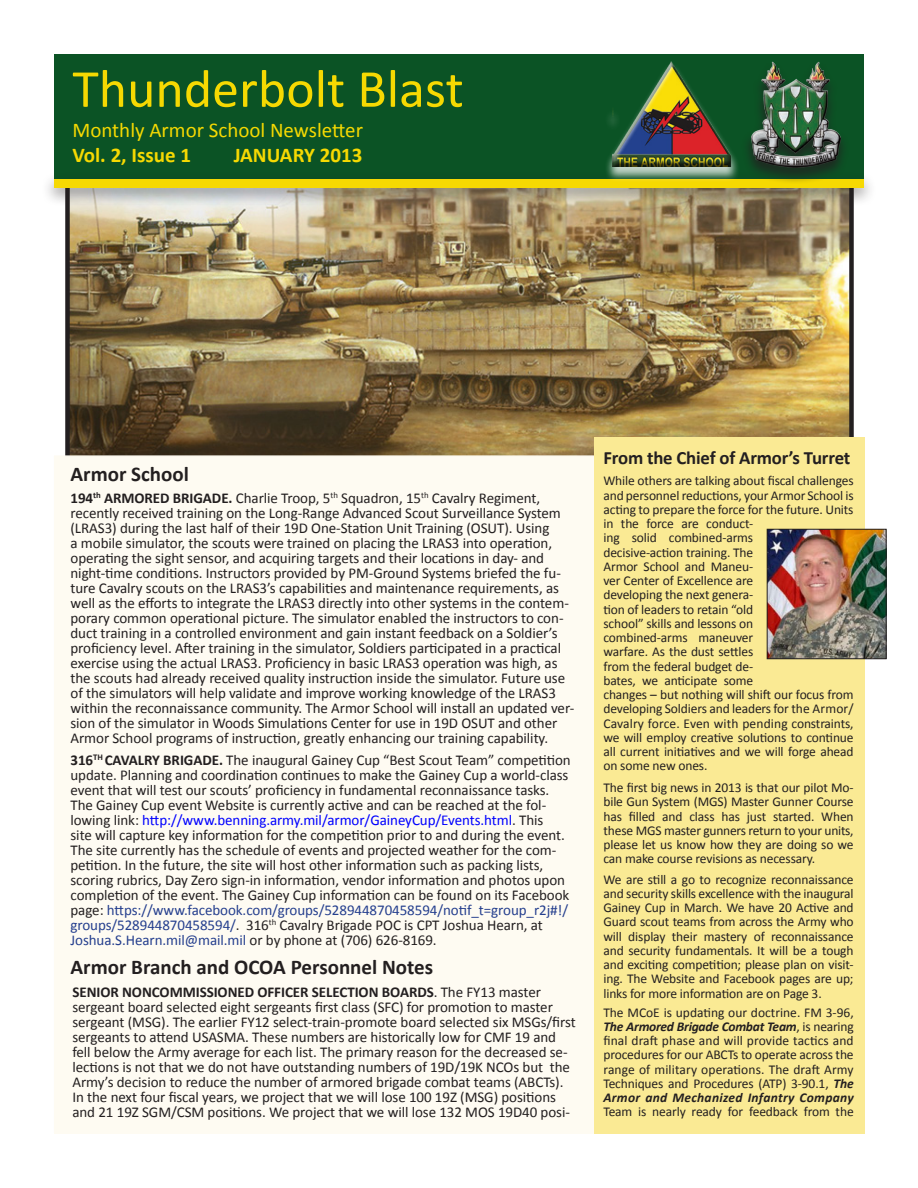
<style>
.page{position:relative;width:918px;height:1188px;background:#fff}
.page>*{position:absolute;margin:0;border:0;box-sizing:border-box;transform-origin:0 0}
.t1{font:54px "Calibri";color:#f6d902}
.t2{font:700 21px "Calibri";color:#231f20}
.t3{font:21px "Calibri";color:#f6d902}
.t4{font:700 21px "Calibri";color:#f6d902}
.t5{font:700 18.75px "Calibri";letter-spacing:-.01em;color:#231f20}
.Plain_Text{font:15px/15px "Calibri";letter-spacing:-.005em;color:#231f20}
.t6{font:13.5px/14.2px "Calibri";letter-spacing:-.01em;color:#231f20;text-align:justify}
.s1{font-weight:700}
.s2{color:#00f}
.s3{color:#253f8e}
.s4{font-weight:700;font-style:italic}
</style>
<div class="page">
<img style="left:70px;top:207px;width:779px;height:248px">
<div style="left:54px;top:54px;width:810px;height:125px;background:#0b5325"></div>
<div style="left:41px;top:172px;width:836px;height:35px;background:#231f20;opacity:.58"></div>
<div style="left:54px;top:179px;width:810px;height:9px;background:#f6d902"></div>
<div style="left:54px;top:455px;width:811px;height:679px;background:#fefbf2;border:2px solid #fefbf2"></div>
<div style="left:594px;top:437px;width:270px;height:697px;background:#faea94"></div>
<img style="left:769px;top:531px;width:116px;height:126px">
<div style="left:767px;top:529px;width:120px;height:130px;border:1px solid #231f20"></div>
<div style="left:741px;top:61px;width:109px;height:123px;background:#231f20;opacity:.75"></div>
<div style="left:746px;top:58px;width:99px;height:104px;background:#0b5325"></div>
<div style="left:750px;top:60px;width:95px;height:110px;background:#231f20;opacity:.75"></div>
<div style="left:605px;top:63px;width:135px;height:119px;background:#fff;opacity:.75"></div>
<div style="left:613px;top:57px;width:119px;height:109px;background:#0b5325"></div>
<div style="left:613px;top:64px;width:120px;height:104px;background:#231f20;opacity:.75"></div>
<p class="t1" style="left:72px;top:55px;width:393px">Thunderbolt Blast</p>
<p class="t3" style="left:72px;top:117px;width:292px">Monthly Armor School Newsletter</p>
<p class="t4" style="left:72px;top:142px;width:120px">Vol. 2, Issue 1</p>
<p class="t4" style="left:234px;top:142px;width:130px">JANUARY 2013</p>
<p class="t2" style="left:71px;top:460px;width:120px">Armor School</p>
<p class="Plain_Text" style="left:71px;top:491px;width:505px"><span class="s1">194</span><sup>th</sup> <span class="s1">ARMORED BRIGADE.</span> Charlie Troop, 5<sup>th</sup> Squadron, 15<sup>th</sup> Cavalry Regiment, recently received training on the Long-Range Advanced Scout Surveillance System (LRAS3) during the last half of their 19D One-Station Unit Training (OSUT). Using<br>a mobile simulator, the scouts were trained on placing the LRAS3 into operation, operating the sight sensor, and acquiring targets and their locations in day- and night-time conditions. Instructors provided by PM-Ground Systems briefed the fu&shy;ture Cavalry scouts on the LRAS3’s capabilities and maintenance requirements, as well as the efforts to integrate the LRAS3 directly into other systems in the contem&shy;porary common operational picture. The simulator enabled the instructors to con&shy;duct training in a controlled environment and gain instant feedback on a Soldier’s proficiency level. After training in the simulator, Soldiers participated in a practical exercise using the actual LRAS3. Proficiency in basic LRAS3 operation was high, as the scouts had already received quality instruction inside the simulator. Future use of the simulators will help validate and improve working knowledge of the LRAS3 within the reconnaissance community. The Armor School will install an updated ver&shy;sion of the simulator in Woods Simulations Center for use in 19D OSUT and other Armor School programs of instruction, greatly enhancing our training capability.</p>
<p class="Plain_Text" style="left:71px;top:753px;width:502px"><span class="s1">316</span><sup>TH</sup> <span class="s1">CAVALRY BRIGADE.</span> The inaugural Gainey Cup “Best Scout Team” competition update. Planning and coordination continues to make the Gainey Cup a world-class event that will test our scouts’ proficiency in fundamental reconnaissance tasks.<br>The Gainey Cup event Website is currently active and can be reached at the fol&shy;lowing link: <span class="s2">http://www.benning.army.mil/armor/GaineyCup/Events.html</span>. This<br>site will capture key information for the competition prior to and during the event.<br>The site currently has the schedule of events and projected weather for the com&shy;petition. In the future, the site will host other information such as packing lists, scoring rubrics, Day Zero sign-in information, vendor information and photos upon completion of the event. The Gainey Cup information can be found on its Facebook page: <span class="s3">https://www.facebook.com/groups/528944870458594/notif_t=group_r2j#!/ groups/528944870458594/</span>. 316<sup>th</sup> Cavalry Brigade POC is CPT Joshua Hearn, at <span class="s3">Joshua.S.Hearn.mil@mail.mil</span> or by phone at (706) 626-8169.</p>
<p class="Plain_Text" style="left:72px;top:985px;width:505px"><span class="s1">SENIOR NONCOMMISSIONED OFFICER SELECTION BOARDS</span>. The FY13 master sergeant board selected eight sergeants first class (SFC) for promotion to master sergeant (MSG). The earlier FY12 select-train-promote board selected six MSGs/first sergeants to attend USASMA. These numbers are historically low for CMF 19 and fell below the Army average for each list. The primary reason for the decreased se&shy;lections is not that we do not have outstanding numbers of 19D/19K NCOs but the Army’s decision to reduce the number of armored brigade combat teams (ABCTs).<br>In the next four fiscal years, we project that we will lose 100 19Z (MSG) positions and 21 19Z SGM/CSM positions. We project that we will lose 132 MOS 19D40 posi-</p>
<p class="t2" style="left:71px;top:954px;width:364px">Armor Branch and OCOA Personnel Notes</p>
<p class="t5" style="left:603px;top:446px;width:248px">From the Chief of Armor’s Turret</p>
<p class="t6" style="left:603px;top:474px;width:252px;text-align:left">While others are talking about fiscal challenges and personnel reductions, your Armor School is acting to prepare the force for the future. Units in the force are conduct-<br>ing solid combined-arms<br>decisive-action training. The<br>Armor School and Maneu-<br>ver Center of Excellence are<br>developing the next genera-<br>tion of leaders to retain “old<br>school” skills and lessons on<br>combined-arms maneuver<br>warfare. As the dust settles<br>from the federal budget de-<br>bates, we anticipate some<br>changes – but nothing will shift our focus from developing Soldiers and leaders for the Armor/ Cavalry force. Even with pending constraints, we will employ creative solutions to continue all current initiatives and we will forge ahead on some new ones.</p>
<p class="t6" style="left:603px;top:781px;width:252px">The first big news in 2013 is that our pilot Mo&shy;bile Gun System (MGS) Master Gunner Course has filled and class has just started. When these MGS master gunners return to your units, please let us know how they are doing so we can make course revisions as necessary.</p>
<p class="t6" style="left:603px;top:872px;width:252px">We are still a go to recognize reconnaissance and security skills excellence with the inaugural Gainey Cup in March. We have 20 Active and Guard scout teams from across the Army who will display their mastery of reconnaissance and security fundamentals. It will be a tough and exciting competition; please plan on visit&shy;ing. The Website and Facebook pages are up; links for more information are on Page 3.</p>
<p class="t6" style="left:603px;top:1005px;width:252px">The MCoE is updating our doctrine. FM 3-96, <span class="s4">The Armored Brigade Combat Team</span>, is nearing final draft phase and will provide tactics and procedures for our ABCTs to operate across the range of military operations. The draft Army Techniques and Procedures (ATP) 3-90.1, <span class="s4">The Armor and Mechanized Infantry Company </span>Team is nearly ready for feedback from the</p>
</div>
